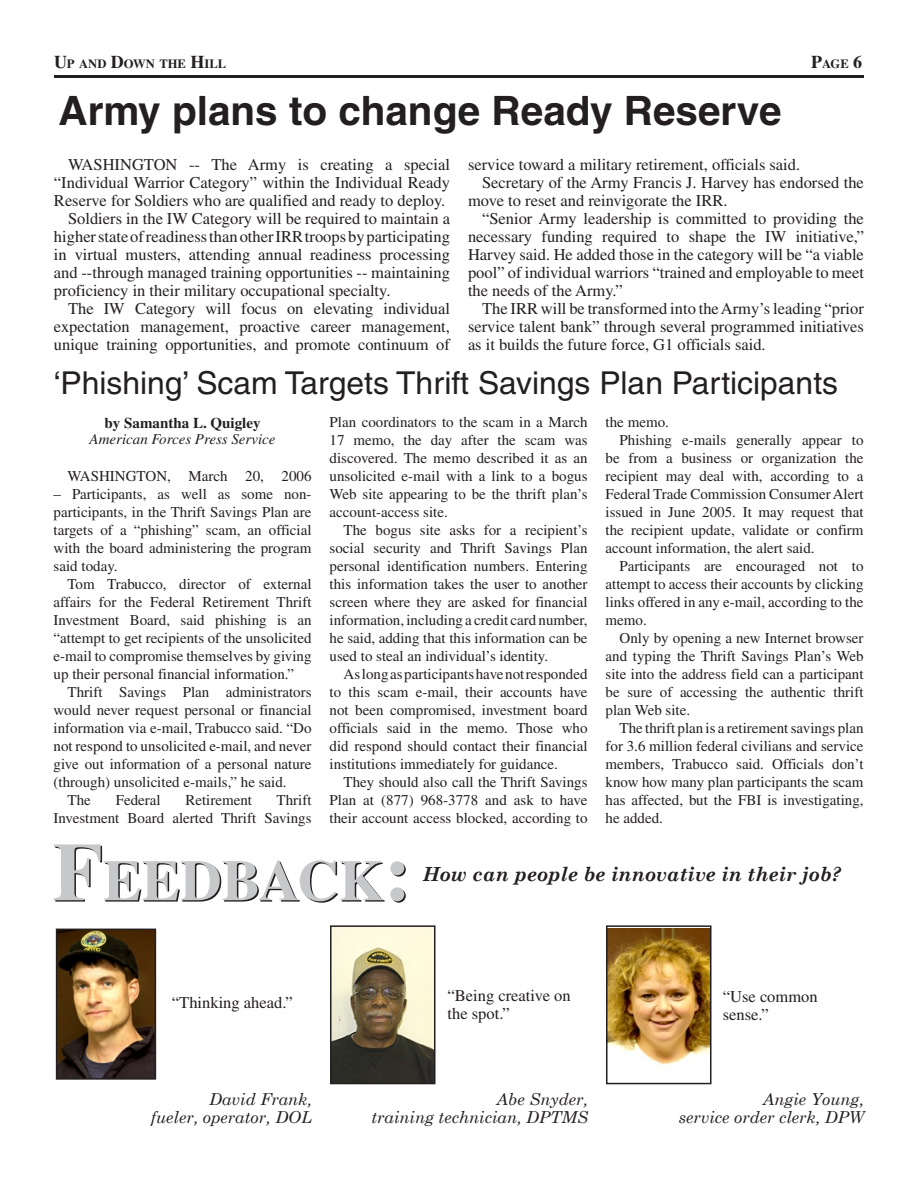
<style>
.page{position:relative;width:918px;height:1188px;background:#fff}
.page>*{position:absolute;margin:0;border:0;box-sizing:border-box;transform-origin:0 0}
.t1{font:700 57.75px "Times";color:#231f20}
.t2{font:700 40.5px "Helvetica";color:#231f20}
.t3{font:31.5px "Helvetica";color:#231f20}
.t4{font:italic 700 19.5px "Century Schoolbook";color:#231f20}
.t5{font:16.5px/18px "Times";color:#231f20}
.t6{font:italic 16.5px/18px "Century Schoolbook";color:#231f20;text-align:right}
.t7{font:15px/18px "Times";color:#231f20;text-align:justify}
.t8{font:italic 15px "Times";color:#231f20}
.t9{font:700 15px "Times";color:#231f20}
.t10{font:700 12.6px "Times";color:#231f20}
.s1{font-size:18px}
.s2{font-size:82.5px;color:#c7c8ca}
</style>
<div class="page">
<hr style="left:54px;top:75px;width:810px;height:3px;background:#231f20">
<img style="left:59px;top:932px;width:94px;height:145px">
<div style="left:56px;top:929px;width:100px;height:151px;border:2px solid #231f20"></div>
<img style="left:333px;top:928px;width:99px;height:153px">
<div style="left:330px;top:925px;width:105px;height:159px;border:2px solid #231f20"></div>
<img style="left:609px;top:928px;width:99px;height:137px">
<div style="left:606px;top:925px;width:105px;height:159px;border:2px solid #231f20"></div>
<p class="t10" style="left:54px;top:56px;width:174px"><span class="s1">U</span>P AND <span class="s1">D</span>OWN THE <span class="s1">H</span>ILL</p>
<p class="t10" style="left:811px;top:56px;width:53px"><span class="s1">P</span>AGE <span class="s1">6</span></p>
<h2 class="t2" style="left:58px;top:86px;width:725px">Army plans to change Ready Reserve</h2>
<p class="t5" style="left:68px;top:156px;width:383px">WASHINGTON -- The Army is creating a special</p>
<p class="t5" style="left:54px;top:174px;width:398px">“Individual Warrior Category” within the Individual Ready</p>
<p class="t5" style="left:54px;top:192px;width:393px">Reserve for Soldiers who are qualified and ready to deploy.</p>
<p class="t5" style="left:68px;top:210px;width:383px">Soldiers in the IW Category will be required to maintain a</p>
<p class="t5" style="left:54px;top:228px;width:398px">higher state of readiness than other IRR troops by participating</p>
<p class="t5" style="left:54px;top:246px;width:397px">in virtual musters, attending annual readiness processing</p>
<p class="t5" style="left:54px;top:264px;width:398px">and --through managed training opportunities -- maintaining</p>
<p class="t5" style="left:54px;top:282px;width:338px">proficiency in their military occupational specialty.</p>
<p class="t5" style="left:68px;top:300px;width:383px">The IW Category will focus on elevating individual</p>
<p class="t5" style="left:54px;top:318px;width:397px">expectation management, proactive career management,</p>
<p class="t5" style="left:54px;top:336px;width:397px">unique training opportunities, and promote continuum of</p>
<p class="t5" style="left:468px;top:156px;width:334px">service toward a military retirement, officials said.</p>
<p class="t5" style="left:482px;top:174px;width:383px">Secretary of the Army Francis J. Harvey has endorsed the</p>
<p class="t5" style="left:468px;top:192px;width:261px">move to reset and reinvigorate the IRR.</p>
<p class="t5" style="left:482px;top:210px;width:383px">“Senior Army leadership is committed to providing the</p>
<p class="t5" style="left:468px;top:228px;width:397px">necessary funding required to shape the IW initiative,”</p>
<p class="t5" style="left:468px;top:246px;width:397px">Harvey said. He added those in the category will be “a viable</p>
<p class="t5" style="left:468px;top:264px;width:398px">pool” of individual warriors “trained and employable to meet</p>
<p class="t5" style="left:468px;top:282px;width:156px">the needs of the Army.”</p>
<p class="t5" style="left:482px;top:300px;width:383px">The IRR will be transformed into the Army’s leading “prior</p>
<p class="t5" style="left:468px;top:318px;width:397px">service talent bank” through several programmed initiatives</p>
<p class="t5" style="left:468px;top:336px;width:299px">as it builds the future force, G1 officials said.</p>
<h3 class="t3" style="left:54px;top:364px;width:786px">‘Phishing’ Scam Targets Thrift Savings Plan Participants</h3>
<p class="t9" style="left:105px;top:414px;width:157px">by Samantha L. Quigley</p>
<p class="t8" style="left:90px;top:431px;width:188px">American Forces Press Service</p>
<p class="t7" style="left:68px;top:467px;width:245px">WASHINGTON, March 20, 2006</p>
<p class="t7" style="left:54px;top:485px;width:260px">– Participants, as well as some non&shy;participants, in the Thrift Savings Plan are targets of a “phishing” scam, an official with the board administering the program said today.</p>
<p class="t7" style="left:54px;top:575px;width:260px;text-indent:14px">Tom Trabucco, director of external affairs for the Federal Retirement Thrift Investment Board, said phishing is an “attempt to get recipients of the unsolicited e-mail to compromise themselves by giving up their personal financial information.”</p>
<p class="t7" style="left:68px;top:683px;width:245px">Thrift Savings Plan administrators</p>
<p class="t7" style="left:54px;top:701px;width:259px">would never request personal or financial</p>
<p class="t7" style="left:54px;top:719px;width:259px">information via e-mail, Trabucco said. “Do</p>
<p class="t7" style="left:54px;top:737px;width:259px">not respond to unsolicited e-mail, and never</p>
<p class="t7" style="left:54px;top:755px;width:259px">give out information of a personal nature</p>
<p class="t7" style="left:54px;top:773px;width:235px">(through) unsolicited e-mails,” he said.</p>
<p class="t7" style="left:68px;top:791px;width:25px">The</p>
<p class="t7" style="left:116px;top:791px;width:46px">Federal</p>
<p class="t7" style="left:185px;top:791px;width:68px">Retirement</p>
<p class="t7" style="left:54px;top:791px;width:259px;text-align:right">Thrift<br>Investment Board alerted Thrift Savings</p>
<p class="t7" style="left:330px;top:413px;width:260px">Plan coordinators to the scam in a March 17 memo, the day after the scam was discovered. The memo described it as an unsolicited e-mail with a link to a bogus Web site appearing to be the thrift plan’s account-access site.</p>
<p class="t7" style="left:330px;top:521px;width:260px;text-indent:14px">The bogus site asks for a recipient’s social security and Thrift Savings Plan personal identification numbers. Entering this information takes the user to another screen where they are asked for financial information, including a credit card number, he said, adding that this information can be used to steal an individual’s identity.</p>
<p class="t7" style="left:330px;top:665px;width:260px;text-indent:14px">As long as participants have not responded to this scam e-mail, their accounts have not been compromised, investment board officials said in the memo. Those who did respond should contact their financial institutions immediately for guidance.</p>
<p class="t7" style="left:330px;top:773px;width:260px;text-indent:14px">They should also call the Thrift Savings Plan at (877) 968-3778 and ask to have their account access blocked, according to</p>
<p class="t7" style="left:606px;top:413px;width:65px">the memo.</p>
<p class="t7" style="left:620px;top:431px;width:245px">Phishing e-mails generally appear to</p>
<p class="t7" style="left:606px;top:449px;width:259px">be from a business or organization the</p>
<p class="t7" style="left:606px;top:467px;width:260px">recipient may deal with, according to a</p>
<p class="t7" style="left:606px;top:485px;width:259px">Federal Trade Commission Consumer Alert</p>
<p class="t7" style="left:606px;top:503px;width:259px">issued in June 2005. It may request that</p>
<p class="t7" style="left:606px;top:521px;width:260px">the recipient update, validate or confirm</p>
<p class="t7" style="left:606px;top:539px;width:211px">account information, the alert said.</p>
<p class="t7" style="left:620px;top:557px;width:245px">Participants are encouraged not to</p>
<p class="t7" style="left:606px;top:575px;width:259px">attempt to access their accounts by clicking</p>
<p class="t7" style="left:606px;top:593px;width:259px">links offered in any e-mail, according to the</p>
<p class="t7" style="left:606px;top:611px;width:43px">memo.</p>
<p class="t7" style="left:620px;top:629px;width:245px">Only by opening a new Internet browser</p>
<p class="t7" style="left:606px;top:647px;width:259px">and typing the Thrift Savings Plan’s Web</p>
<p class="t7" style="left:606px;top:665px;width:260px">site into the address field can a participant</p>
<p class="t7" style="left:606px;top:683px;width:259px">be sure of accessing the authentic thrift</p>
<p class="t7" style="left:606px;top:701px;width:86px">plan Web site.</p>
<p class="t7" style="left:620px;top:719px;width:245px">The thrift plan is a retirement savings plan</p>
<p class="t7" style="left:606px;top:737px;width:259px">for 3.6 million federal civilians and service</p>
<p class="t7" style="left:606px;top:755px;width:259px">members, Trabucco said. Officials don’t</p>
<p class="t7" style="left:606px;top:773px;width:259px">know how many plan participants the scam</p>
<p class="t7" style="left:606px;top:791px;width:260px">has affected, but the FBI is investigating,</p>
<p class="t7" style="left:606px;top:809px;width:59px">he added.</p>
<h1 class="t1" style="left:52px;top:848px;width:360px"><span class="s2">F</span>EEDBACK<span class="s2">:</span></h1>
<h3 class="t4" style="left:423px;top:859px;width:420px">How can people be innovative in their job?</h3>
<p class="t5" style="left:172px;top:993px;width:122px">“Thinking ahead.”</p>
<p class="t5" style="left:448px;top:987px;width:125px">“Being creative on the spot.”</p>
<p class="t5" style="left:723px;top:987px;width:96px">“Use common sense.”</p>
<p class="t6" style="left:151px;top:1089px;width:163px">David Frank,<br>fueler, operator, DOL</p>
<p class="t6" style="left:371px;top:1089px;width:218px">Abe Snyder,<br>training technician, DPTMS</p>
<p class="t6" style="left:679px;top:1089px;width:187px">Angie Young,<br>service order clerk, DPW</p>
</div>
